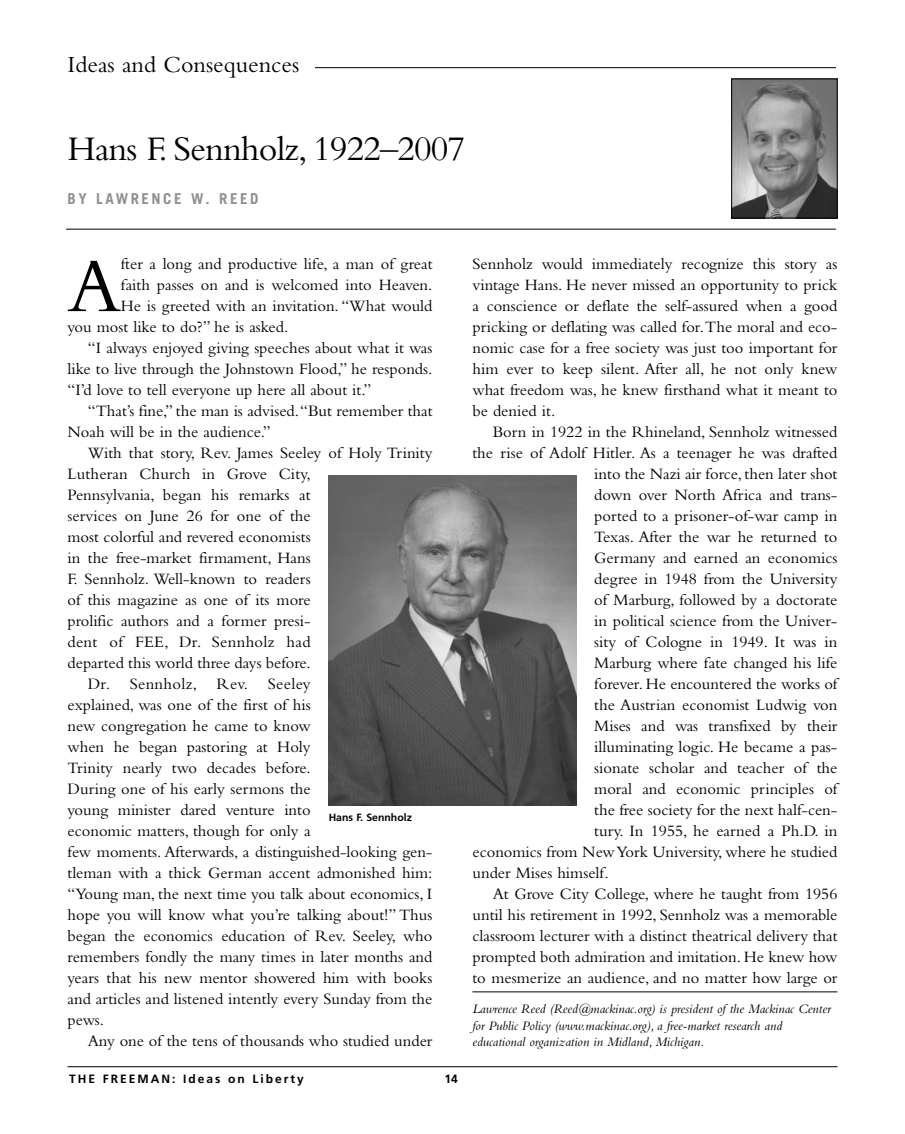
<style>
.page{position:relative;width:905px;height:1134px;background:#fff}
.page>*{position:absolute;margin:0;border:0;box-sizing:border-box;transform-origin:0 0}
.t1{font:78.9px "Bembo";color:#000}
.t2{font:36px "Bembo";letter-spacing:-.025em;color:#000}
.t3{font:24px "Bembo";color:#000}
.t4{font:16.5px/21px "Bembo";color:#000;text-align:justify}
.t5{font:16.5px "Bembo";letter-spacing:.02em;color:#000}
.t6{font:700 15px "Trade Gothic";letter-spacing:.165em;color:#8f8f8f}
.t7{font:italic 13.5px/16.5px "Bembo";color:#000}
.t8{font:700 12px "Frutiger";letter-spacing:.165em;color:#000}
.t9{font:700 10.5px "Frutiger";color:#000}
</style>
<div class="page">
<hr style="left:66px;top:229px;width:770px;height:1px;background:#000">
<hr style="left:270px;top:67px;width:566px;height:1px;background:#000">
<div style="left:68px;top:56px;width:247px;height:33px;background:#fff"></div>
<img style="left:733px;top:81px;width:102px;height:135px">
<div style="left:731px;top:79px;width:106px;height:139px;border:1px solid #000"></div>
<hr style="left:68px;top:1066px;width:769px;height:1px;background:#000">
<hr style="left:472px;top:992px;width:365px;height:1px;background:#000">
<img style="left:328px;top:475px;width:248px;height:330px">
<h3 class="t3" style="left:68px;top:56px;width:233px">Ideas and Consequences</h3>
<h2 class="t2" style="left:68px;top:136px;width:399px">Hans F. Sennholz, 1922–2007</h2>
<p class="t6" style="left:68px;top:193px;width:192px">BY LAWRENCE W. REED</p>
<h1 class="t1" style="left:68px;top:258px;width:55px">A</h1>
<p class="t4" style="left:121px;top:255px;width:313px">fter a long and productive life, a man of great</p>
<p class="t4" style="left:121px;top:276px;width:313px">faith passes on and is welcomed into Heaven.</p>
<p class="t4" style="left:121px;top:297px;width:313px">He is greeted with an invitation. “What would</p>
<p class="t4" style="left:67px;top:318px;width:222px">you most like to do?” he is asked.</p>
<p class="t4" style="left:88px;top:339px;width:346px">“I always enjoyed giving speeches about what it was</p>
<p class="t4" style="left:67px;top:360px;width:366px">like to live through the Johnstown Flood,” he responds.</p>
<p class="t4" style="left:67px;top:381px;width:305px">“I’d love to tell everyone up here all about it.”</p>
<p class="t4" style="left:88px;top:402px;width:346px">“That’s fine,” the man is advised.“But remember that</p>
<p class="t4" style="left:67px;top:423px;width:205px">Noah will be in the audience.”</p>
<p class="t4" style="left:88px;top:444px;width:346px">With that story, Rev. James Seeley of Holy Trinity</p>
<p class="t4" style="left:67px;top:465px;width:245px">Lutheran Church in Grove City,</p>
<p class="t4" style="left:67px;top:486px;width:244px">Pennsylvania, began his remarks at</p>
<p class="t4" style="left:67px;top:507px;width:244px">services on June 26 for one of the</p>
<p class="t4" style="left:67px;top:528px;width:245px">most colorful and revered economists</p>
<p class="t4" style="left:67px;top:549px;width:244px">in the free-market firmament, Hans</p>
<p class="t4" style="left:67px;top:570px;width:244px">F. Sennholz. Well-known to readers</p>
<p class="t4" style="left:67px;top:591px;width:245px">of this magazine as one of its more</p>
<p class="t4" style="left:67px;top:612px;width:245px">prolific authors and a former presi-</p>
<p class="t5" style="left:67px;top:636px;width:244px">dent of FEE, Dr. Sennholz had</p>
<p class="t4" style="left:67px;top:654px;width:244px">departed this world three days before.</p>
<p class="t5" style="left:88px;top:678px;width:224px">Dr. Sennholz, Rev. Seeley</p>
<p class="t4" style="left:67px;top:696px;width:244px">explained, was one of the first of his</p>
<p class="t4" style="left:67px;top:717px;width:244px">new congregation he came to know</p>
<p class="t4" style="left:67px;top:738px;width:244px">when he began pastoring at Holy</p>
<p class="t4" style="left:67px;top:759px;width:244px">Trinity nearly two decades before.</p>
<p class="t4" style="left:67px;top:780px;width:244px">During one of his early sermons the</p>
<p class="t4" style="left:67px;top:801px;width:244px">young minister dared venture into</p>
<p class="t4" style="left:67px;top:822px;width:244px">economic matters, though for only a</p>
<p class="t4" style="left:67px;top:843px;width:366px">few moments. Afterwards, a distinguished-looking gen-</p>
<p class="t4" style="left:67px;top:864px;width:366px">tleman with a thick German accent admonished him:</p>
<p class="t4" style="left:67px;top:885px;width:366px">“Young man, the next time you talk about economics, I</p>
<p class="t4" style="left:67px;top:906px;width:366px">hope you will know what you’re talking about!” Thus</p>
<p class="t4" style="left:67px;top:927px;width:366px">began the economics education of Rev. Seeley, who</p>
<p class="t4" style="left:67px;top:948px;width:366px">remembers fondly the many times in later months and</p>
<p class="t4" style="left:67px;top:969px;width:366px">years that his new mentor showered him with books</p>
<p class="t4" style="left:67px;top:990px;width:366px">and articles and listened intently every Sunday from the</p>
<p class="t4" style="left:67px;top:1011px;width:38px">pews.</p>
<p class="t4" style="left:88px;top:1032px;width:346px">Any one of the tens of thousands who studied under</p>
<p class="t9" style="left:328px;top:813px;width:85px">Hans F. Sennholz</p>
<p class="t8" style="left:69px;top:1074px;width:236px">THE FREEMAN: Ideas on Liberty</p>
<p class="t8" style="left:444px;top:1074px;width:15px">14</p>
<p class="t4" style="left:472px;top:255px;width:366px">Sennholz would immediately recognize this story as vintage Hans. He never missed an opportunity to prick a conscience or deflate the self-assured when a good pricking or deflating was called for.The moral and eco&shy;nomic case for a free society was just too important for him ever to keep silent. After all, he not only knew what freedom was, he knew firsthand what it meant to be denied it.</p>
<p class="t4" style="left:492px;top:423px;width:346px">Born in 1922 in the Rhineland, Sennholz witnessed</p>
<p class="t4" style="left:472px;top:444px;width:366px">the rise of Adolf Hitler. As a teenager he was drafted</p>
<p class="t4" style="left:594px;top:465px;width:244px">into the Nazi air force, then later shot</p>
<p class="t4" style="left:594px;top:486px;width:245px">down over North Africa and trans-</p>
<p class="t4" style="left:594px;top:507px;width:244px">ported to a prisoner-of-war camp in</p>
<p class="t4" style="left:594px;top:528px;width:244px">Texas. After the war he returned to</p>
<p class="t4" style="left:594px;top:549px;width:244px">Germany and earned an economics</p>
<p class="t4" style="left:594px;top:570px;width:244px">degree in 1948 from the University</p>
<p class="t4" style="left:594px;top:591px;width:244px">of Marburg, followed by a doctorate</p>
<p class="t4" style="left:594px;top:612px;width:245px">in political science from the Univer-</p>
<p class="t4" style="left:594px;top:633px;width:244px">sity of Cologne in 1949. It was in</p>
<p class="t4" style="left:594px;top:654px;width:244px">Marburg where fate changed his life</p>
<p class="t4" style="left:594px;top:675px;width:244px">forever. He encountered the works of</p>
<p class="t4" style="left:594px;top:696px;width:245px">the Austrian economist Ludwig von</p>
<p class="t4" style="left:594px;top:717px;width:245px">Mises and was transfixed by their</p>
<p class="t4" style="left:594px;top:738px;width:244px">illuminating logic. He became a pas-</p>
<p class="t4" style="left:594px;top:759px;width:244px">sionate scholar and teacher of the</p>
<p class="t4" style="left:594px;top:780px;width:245px">moral and economic principles of</p>
<p class="t4" style="left:594px;top:801px;width:244px">the free society for the next half-cen-</p>
<p class="t4" style="left:594px;top:822px;width:245px">tury. In 1955, he earned a Ph.D. in</p>
<p class="t4" style="left:472px;top:843px;width:366px">economics from New York University, where he studied</p>
<p class="t4" style="left:472px;top:864px;width:138px">under Mises himself.</p>
<p class="t4" style="left:492px;top:885px;width:346px">At Grove City College, where he taught from 1956</p>
<p class="t4" style="left:472px;top:906px;width:366px">until his retirement in 1992, Sennholz was a memorable</p>
<p class="t4" style="left:472px;top:927px;width:366px">classroom lecturer with a distinct theatrical delivery that</p>
<p class="t4" style="left:472px;top:948px;width:366px">prompted both admiration and imitation. He knew how</p>
<p class="t4" style="left:472px;top:969px;width:366px">to mesmerize an audience, and no matter how large or</p>
<p class="t7" style="left:472px;top:1002px;width:360px">Lawrence Reed (Reed@mackinac.org) is president of the Mackinac Center for Public Policy (www.mackinac.org), a free-market research and educational organization in Midland, Michigan.</p>
</div>
